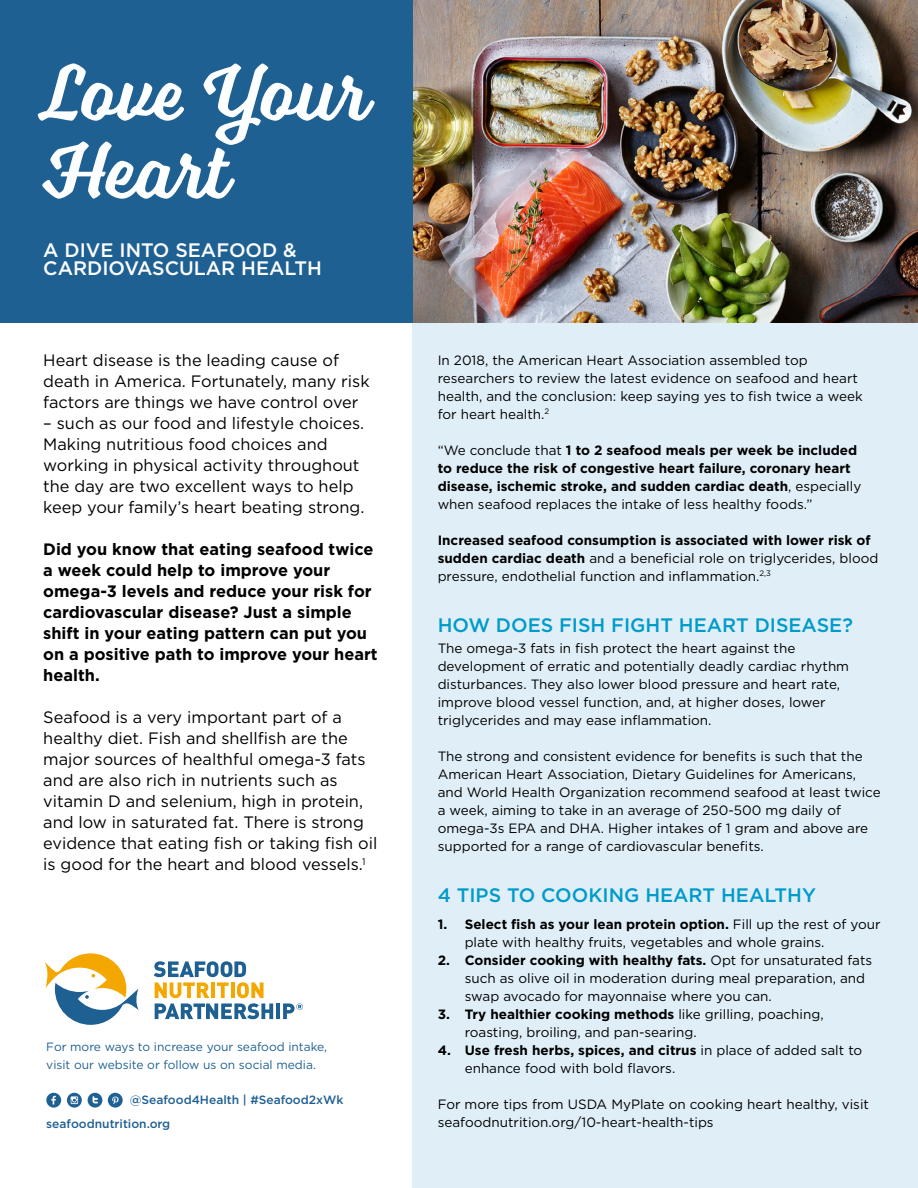
<style>
.page{position:relative;width:918px;height:1188px;background:#fff}
.page>*{position:absolute;margin:0;border:0;box-sizing:border-box;transform-origin:0 0}
.t1{font:80.7px/78px "Voltage";color:#fcfeff}
.t2{font:500 19.5px "Gotham";color:#009bca}
.t3{font:500 19.5px/18px "Gotham";color:#fcfeff}
.t4{font:16.5px/21px "Gotham";color:#000}
.t5{font:700 16.5px/21px "Gotham";color:#000}
.t6{font:13.5px/18px "Gotham";color:#000}
.t7{font:700 13.5px/18px "Gotham";color:#000}
.t8{font:12px/18px "Gotham";color:#1f6092}
.t9{font:500 12px/24px "Gotham";color:#1f6092}
.s1{font-weight:400}
.s2{font-weight:700}
</style>
<div class="page">
<div style="left:413px;top:322px;width:505px;height:866px;background:#e0eff7"></div>
<img style="left:413px;top:0;width:505px;height:322px">
<div style="left:0;top:0;width:413px;height:322px;background:#1f6092"></div>
<hr style="left:917px;top:0;width:1px;height:103px;background:#005089">
<svg style="left:154px;top:961px;width:119px;height:58px"></svg>
<hr style="left:276px;top:1003px;width:4px;height:16px;background:#1f6092">
<svg style="left:45px;top:953px;width:94px;height:72px"></svg>
<svg style="left:283px;top:1003px;width:20px;height:16px"></svg>
<div style="left:46px;top:1093px;width:15px;height:15px;background:#1f6092;border-radius:50%"></div>
<svg style="left:51px;top:1096px;width:5px;height:9px"></svg>
<div style="left:88px;top:1093px;width:14px;height:15px;background:#1f6092;border-radius:50%"></div>
<svg style="left:92px;top:1096px;width:6px;height:7px"></svg>
<svg style="left:67px;top:1093px;width:15px;height:15px"></svg>
<svg style="left:71px;top:1096px;width:7px;height:8px"></svg>
<svg style="left:71px;top:1097px;width:6px;height:6px"></svg>
<div style="left:108px;top:1093px;width:15px;height:15px;background:#1f6092;border-radius:50%"></div>
<svg style="left:112px;top:1096px;width:7px;height:8px"></svg>
<h1 class="t1" style="left:42px;top:53px;width:329px">Love Your<br>Heart</h1>
<h2 class="t3" style="left:43px;top:241px;width:280px">A DIVE INTO SEAFOOD &amp;<br>CARDIOVASCULAR HEALTH</h2>
<p class="t4" style="left:43px;top:350px;width:328px">Heart disease is the leading cause of death in America. Fortunately, many risk factors are things we have control over</p>
<p class="t4" style="left:43px;top:413px;width:323px">– such as our food and lifestyle choices.<br>Making nutritious food choices and working in physical activity throughout the day are two excellent ways to help keep your family’s heart beating strong.</p>
<p class="t5" style="left:43px;top:539px;width:336px">Did you know that eating seafood twice a week could help to improve your omega-3 levels and reduce your risk for cardiovascular disease? Just a simple shift in your eating pattern can put you on a positive path to improve your heart health.</p>
<p class="t4" style="left:43px;top:707px;width:336px">Seafood is a very important part of a healthy diet. Fish and shellfish are the major sources of healthful omega-3 fats and are also rich in nutrients such as vitamin D and selenium, high in protein, and low in saturated fat. There is strong evidence that eating fish or taking fish oil is good for the heart and blood vessels.<sup>1</sup></p>
<p class="t8" style="left:46px;top:1037px;width:282px">For more ways to increase your seafood intake, visit our website or follow us on social media.</p>
<p class="t9" style="left:46px;top:1087px;width:299px;text-indent:84px">@Seafood4Health | #Seafood2xWk seafoodnutrition.org</p>
<p class="t6" style="left:438px;top:351px;width:427px">In 2018, the American Heart Association assembled top researchers to review the latest evidence on seafood and heart health, and the conclusion: keep saying yes to fish twice a week for heart health.<sup>2</sup></p>
<p class="t7" style="left:438px;top:441px;width:425px"><span class="s1">“We conclude that</span> 1 to 2 seafood meals per week be included to reduce the risk of congestive heart failure, coronary heart disease, ischemic stroke, and sudden cardiac death<span class="s1">, especially when seafood replaces the intake of less healthy foods.”</span></p>
<p class="t6" style="left:438px;top:531px;width:442px"><span class="s2">Increased seafood consumption is associated with lower risk of sudden cardiac death</span> and a beneficial role on triglycerides, blood pressure, endothelial function and inflammation.<sup>2,3</sup></p>
<h2 class="t2" style="left:438px;top:612px;width:417px">HOW DOES FISH FIGHT HEART DISEASE?</h2>
<p class="t6" style="left:438px;top:639px;width:413px">The omega-3 fats in fish protect the heart against the development of erratic and potentially deadly cardiac rhythm disturbances. They also lower blood pressure and heart rate, improve blood vessel function, and, at higher doses, lower triglycerides and may ease inflammation.</p>
<p class="t6" style="left:438px;top:747px;width:445px">The strong and consistent evidence for benefits is such that the American Heart Association, Dietary Guidelines for Americans, and World Health Organization recommend seafood at least twice a week, aiming to take in an average of 250-500 mg daily of omega-3s EPA and DHA. Higher intakes of 1 gram and above are supported for a range of cardiovascular benefits.</p>
<h2 class="t2" style="left:438px;top:882px;width:380px">4 TIPS TO COOKING HEART HEALTHY</h2>
<p class="t6" style="left:465px;top:915px;width:418px;text-indent:-27px"><span class="s2">1. Select fish as your lean protein option.</span> Fill up the rest of your plate with healthy fruits, vegetables and whole grains.</p>
<p class="t6" style="left:465px;top:951px;width:409px;text-indent:-27px"><span class="s2">2. Consider cooking with healthy fats.</span> Opt for unsaturated fats such as olive oil in moderation during meal preparation, and swap avocado for mayonnaise where you can.</p>
<p class="t6" style="left:465px;top:1005px;width:361px;text-indent:-27px"><span class="s2">3. Try healthier cooking methods</span> like grilling, poaching, roasting, broiling, and pan-searing.</p>
<p class="t6" style="left:465px;top:1041px;width:399px;text-indent:-27px"><span class="s2">4. Use fresh herbs, spices, and citrus</span> in place of added salt to enhance food with bold flavors.</p>
<p class="t6" style="left:438px;top:1095px;width:433px">For more tips from USDA MyPlate on cooking heart healthy, visit seafoodnutrition.org/10-heart-health-tips</p>
</div>
